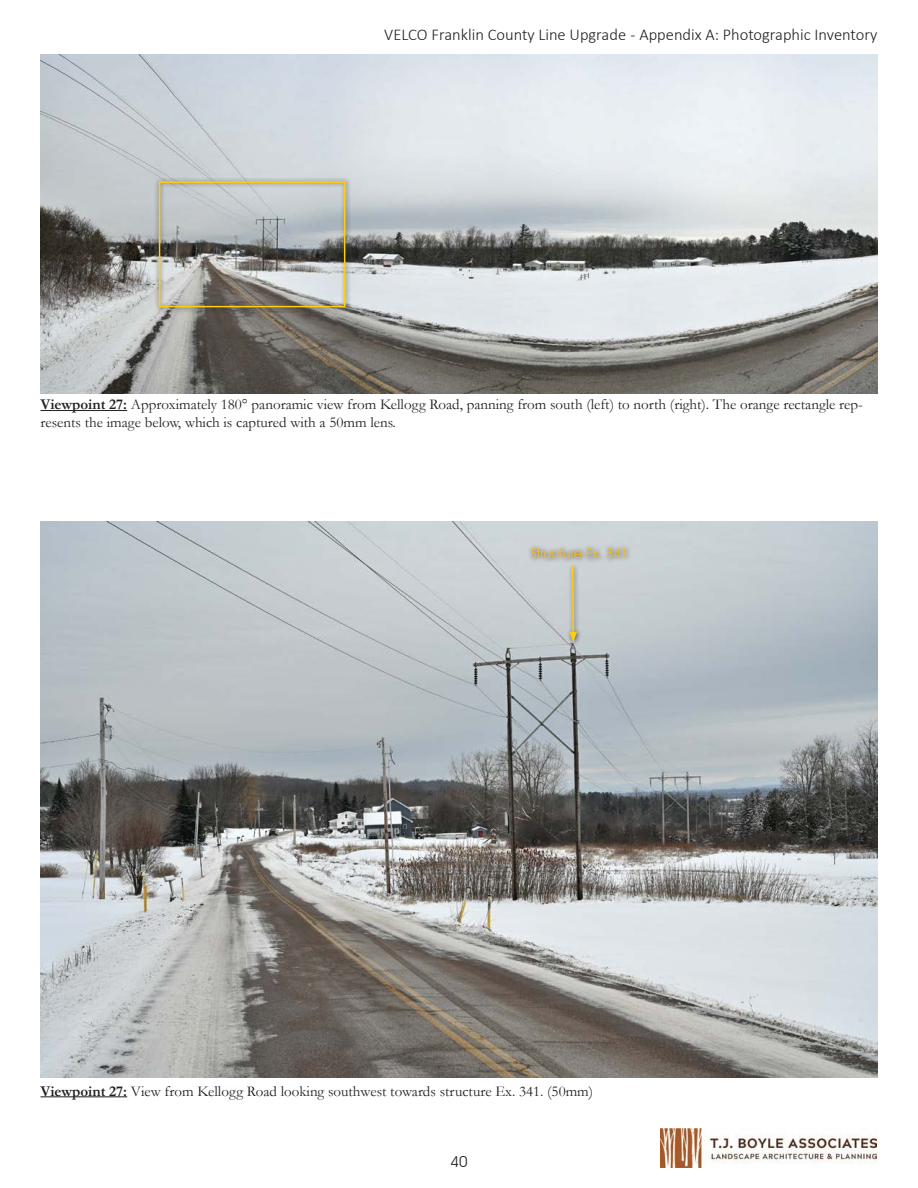
<style>
.page{position:relative;width:918px;height:1188px;background:#fff}
.page>*{position:absolute;margin:0;border:0;box-sizing:border-box;transform-origin:0 0}
.t1{font:300 16.5px "Calibri";color:#231f20}
.t2{font:15px/18px "Garamond";color:#231f20}
.t3{font:15px "Avant Garde IT Cby BT";color:#231f20}
.t4{font:13.5px "Avant Garde IT Cby BT";color:#fdbe12}
.s1{font-weight:700}
</style>
<div class="page">
<img style="left:660px;top:1129px;width:216px;height:38px">
<hr style="left:40px;top:410px;width:87px;height:1px;background:#231f20">
<hr style="left:40px;top:1096px;width:87px;height:1px;background:#231f20">
<img style="left:41px;top:522px;width:837px;height:556px">
<img style="left:41px;top:54px;width:837px;height:340px">
<div style="left:155px;top:177px;width:196px;height:136px;background:#231f20;opacity:.75"></div>
<div style="left:159px;top:181px;width:186px;height:126px;border:2px solid #fecd0c"></div>
<div style="left:566px;top:562px;width:16px;height:85px;background:#231f20;opacity:.75"></div>
<svg style="left:569px;top:565px;width:8px;height:77px"></svg>
<div style="left:527px;top:544px;width:105px;height:19px;background:#231f20;opacity:.75"></div>
<p class="t1" style="left:384px;top:25px;width:495px">VELCO Franklin County Line Upgrade - Appendix A: Photographic Inventory</p>
<p class="t2" style="left:40px;top:395px;width:824px"><span class="s1">Viewpoint 27:</span> Approximately 180° panoramic view from Kellogg Road, panning from south (left) to north (right). The orange rectangle rep&shy;resents the image below, which is captured with a 50mm lens.</p>
<p class="t4" style="left:530px;top:545px;width:100px">Structure Ex. 341</p>
<p class="t2" style="left:40px;top:1082px;width:554px"><span class="s1">Viewpoint 27:</span> View from Kellogg Road looking southwest towards structure Ex. 341. (50mm)</p>
<p class="t3" style="left:451px;top:1152px;width:18px">40</p>
</div>
